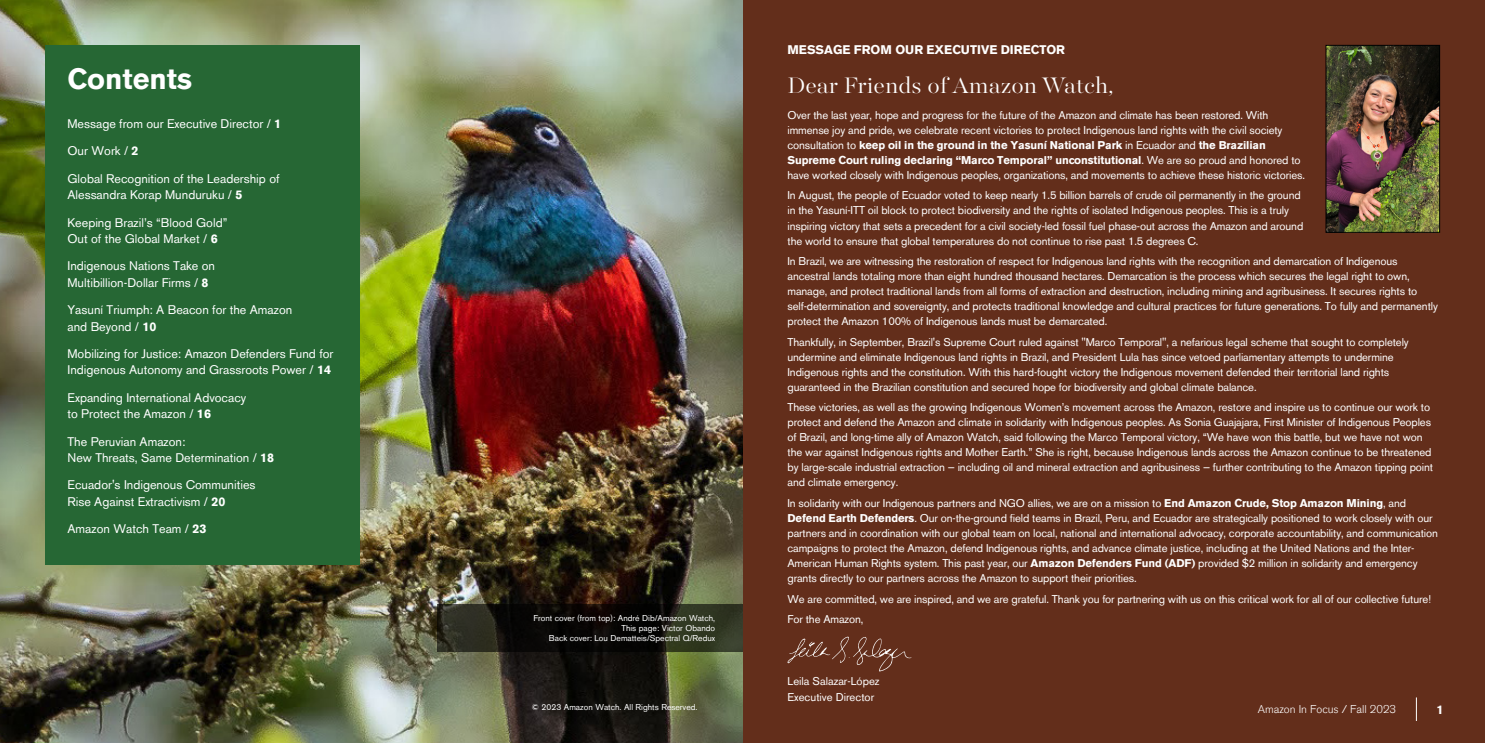
<style>
.page{position:relative;width:1485px;height:743px;background:#fff}
.page>*{position:absolute;margin:0;border:0;box-sizing:border-box;transform-origin:0 0}
.t1{font:700 28.75px "Akzidenz Grotesk BE";color:#fff}
.t2{font:300 25px "Majesti Banner";color:#fff}
.t3{font:12.5px/16.2px "Akzidenz Grotesk BE";color:#fff}
.t4{font:700 12.5px "Akzidenz Grotesk BE";color:#fff}
.t5{font:11.25px/15px "Akzidenz Grotesk BE";letter-spacing:-.01em;color:#fff}
.t6{font:300 11.25px "Akzidenz Grotesk BE";color:#fff}
.t7{font:8.5px/10.2px "Akzidenz Grotesk BE";color:#fff;text-align:right}
.s1{font-weight:700}
</style>
<div class="page">
<div style="left:743px;top:0;width:742px;height:742px;background:#632e1b"></div>
<img style="left:0;top:0;width:742px;height:742px">
<img style="left:1328px;top:47px;width:110px;height:183px">
<div style="left:1326px;top:45px;width:114px;height:187px;border:1px solid #000101"></div>
<svg style="left:437px;top:603px;width:306px;height:48px"></svg>
<div style="left:45px;top:45px;width:315px;height:519px;background:#266734"></div>
<svg style="left:788px;top:636px;width:124px;height:35px"></svg>
<svg style="left:1416px;top:697px;width:1px;height:24px"></svg>
<h1 class="t1" style="left:68px;top:62px;width:126px">Contents</h1>
<p class="t3" style="left:68px;top:115px;width:215px">Message from our Executive Director / <span class="s1">1</span></p>
<p class="t3" style="left:68px;top:143px;width:73px">Our Work / <span class="s1">2</span></p>
<p class="t3" style="left:68px;top:170px;width:213px">Global Recognition of the Leadership of<br>Alessandra Korap Munduruku / <span class="s1">5</span></p>
<p class="t3" style="left:68px;top:214px;width:161px">Keeping Brazil’s “Blood Gold”<br>Out of the Global Market / <span class="s1">6</span></p>
<p class="t3" style="left:68px;top:258px;width:149px">Indigenous Nations Take on<br>Multibillion-Dollar Firms / <span class="s1">8</span></p>
<p class="t3" style="left:68px;top:302px;width:226px">Yasuní Triumph: A Beacon for the Amazon and Beyond / <span class="s1">10</span></p>
<p class="t3" style="left:68px;top:345px;width:267px">Mobilizing for Justice: Amazon Defenders Fund for<br>Indigenous Autonomy and Grassroots Power / <span class="s1">14</span></p>
<p class="t3" style="left:68px;top:389px;width:180px">Expanding International Advocacy to Protect the Amazon / <span class="s1">16</span></p>
<p class="t3" style="left:68px;top:433px;width:208px">The Peruvian Amazon:<br>New Threats, Same Determination / <span class="s1">18</span></p>
<p class="t3" style="left:68px;top:477px;width:190px">Ecuador's Indigenous Communities<br>Rise Against Extractivism / <span class="s1">20</span></p>
<p class="t3" style="left:68px;top:520px;width:141px">Amazon Watch Team / <span class="s1">23</span></p>
<p class="t7" style="left:534px;top:612px;width:183px">Front cover (from top): André Dib/Amazon Watch,<br>This page: Victor Obando<br>Back cover: Lou Dematteis/Spectral Q/Redux</p>
<p class="t7" style="left:532px;top:701px;width:167px">© 2023 Amazon Watch. All Rights Reserved.</p>
<p class="t4" style="left:788px;top:43px;width:279px">MESSAGE FROM OUR EXECUTIVE DIRECTOR</p>
<h2 class="t2" style="left:788px;top:68px;width:328px">Dear Friends of Amazon Watch,</h2>
<p class="t5" style="left:788px;top:107px;width:519px">Over the last year, hope and progress for the future of the Amazon and climate has been restored. With immense joy and pride, we celebrate recent victories to protect Indigenous land rights with the civil society consultation to <span class="s1">keep oil in the ground in the Yasuní National Park</span> in Ecuador and <span class="s1">the Brazilian Supreme Court ruling declaring “Marco Temporal” unconstitutional</span>. We are so proud and honored to have worked closely with Indigenous peoples, organizations, and movements to achieve these historic victories.</p>
<p class="t5" style="left:788px;top:188px;width:517px">In August, the people of Ecuador voted to keep nearly 1.5 billion barrels of crude oil permanently in the ground in the Yasuní-ITT oil block to protect biodiversity and the rights of isolated Indigenous peoples. This is a truly inspiring victory that sets a precedent for a civil society-led fossil fuel phase-out across the Amazon and around the world to ensure that global temperatures do not continue to rise past 1.5 degrees C.</p>
<p class="t5" style="left:788px;top:254px;width:652px">In Brazil, we are witnessing the restoration of respect for Indigenous land rights with the recognition and demarcation of Indigenous ancestral lands totaling more than eight hundred thousand hectares. Demarcation is the process which secures the legal right to own, manage, and protect traditional lands from all forms of extraction and destruction, including mining and agribusiness. It secures rights to self-determination and sovereignty, and protects traditional knowledge and cultural practices for future generations. To fully and permanently protect the Amazon 100% of Indigenous lands must be demarcated.</p>
<p class="t5" style="left:788px;top:334px;width:623px">Thankfully, in September, Brazil's Supreme Court ruled against "Marco Temporal", a nefarious legal scheme that sought to completely undermine and eliminate Indigenous land rights in Brazil, and President Lula has since vetoed parliamentary attempts to undermine Indigenous rights and the constitution. With this hard-fought victory the Indigenous movement defended their territorial land rights guaranteed in the Brazilian constitution and secured hope for biodiversity and global climate balance.</p>
<p class="t5" style="left:788px;top:400px;width:647px">These victories, as well as the growing Indigenous Women’s movement across the Amazon, restore and inspire us to continue our work to protect and defend the Amazon and climate in solidarity with Indigenous peoples. As Sonia Guajajara, First Minister of Indigenous Peoples of Brazil, and long-time ally of Amazon Watch, said following the Marco Temporal victory, “We have won this battle, but we have not won the war against Indigenous rights and Mother Earth.” She is right, because Indigenous lands across the Amazon continue to be threatened by large-scale industrial extraction — including oil and mineral extraction and agribusiness — further contributing to the Amazon tipping point and climate emergency.</p>
<p class="t5" style="left:788px;top:495px;width:652px">In solidarity with our Indigenous partners and NGO allies, we are on a mission to <span class="s1">End Amazon Crude, Stop Amazon Mining</span>, and <span class="s1">Defend Earth Defenders</span>. Our on-the-ground field teams in Brazil, Peru, and Ecuador are strategically positioned to work closely with our partners and in coordination with our global team on local, national and international advocacy, corporate accountability, and communication campaigns to protect the Amazon, defend Indigenous rights, and advance climate justice, including at the United Nations and the Inter-American Human Rights system. This past year, our <span class="s1">Amazon Defenders Fund (ADF)</span> provided $2 million in solidarity and emergency grants directly to our partners across the Amazon to support their priorities.</p>
<p class="t5" style="left:788px;top:588px;width:645px;line-height:20.6px">We are committed, we are inspired, and we are grateful. Thank you for partnering with us on this critical work for all of our collective future!<br>For the Amazon,</p>
<p class="t5" style="left:788px;top:673px;width:94px;line-height:15.6px">Leila Salazar-López<br>Executive Director</p>
<p class="t6" style="left:1258px;top:703px;width:140px">Amazon In Focus / Fall 2023</p>
<p class="t4" style="left:1436px;top:702px;width:9px">1</p>
</div>
